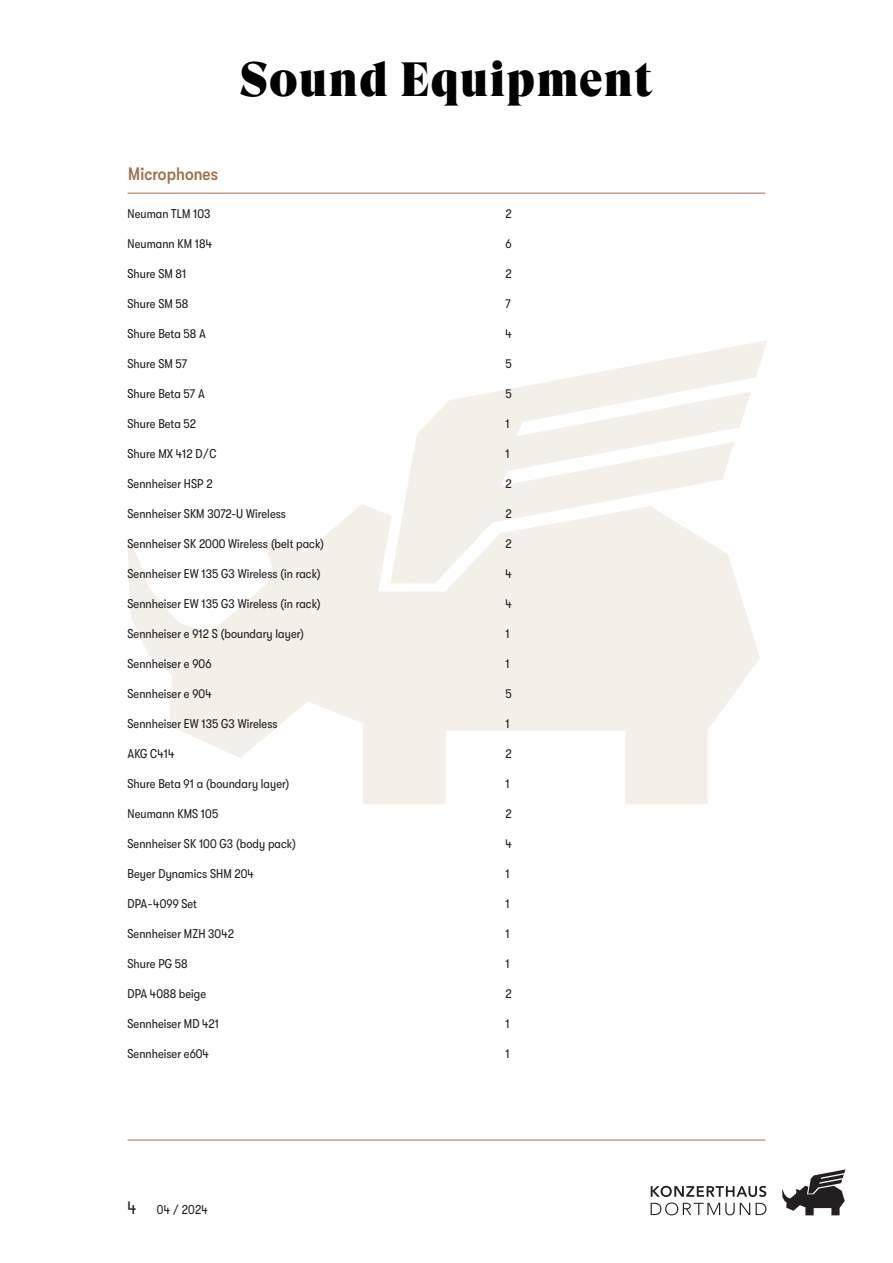
<style>
.page{position:relative;width:893px;height:1263px;background:#fff}
.page>*{position:absolute;margin:0;border:0;box-sizing:border-box;transform-origin:0 0}
.t1{font:48px "GT Super Display Super";letter-spacing:.02em;color:#000}
.t2{font:500 condensed 18px "GT Walsheim";letter-spacing:.005em;color:#a16e48}
.t3{font:condensed 12.75px "GT Walsheim";letter-spacing:.005em;color:#231f20}
.s1{font-size:18px}
</style>
<div class="page">
<svg style="left:128px;top:340px;width:639px;height:464px;fill:#f4efe9"></svg>
<hr style="left:128px;top:193px;width:637px;height:1px;background:#a16e48">
<svg style="left:782px;top:1169px;width:63px;height:46px"></svg>
<svg style="left:651px;top:1186px;width:115px;height:29px"></svg>
<hr style="left:128px;top:1140px;width:637px;height:1px;background:#a16e48">
<h1 class="t1" style="left:240px;top:54px;width:414px">Sound Equipment</h1>
<h2 class="t2" style="left:128px;top:164px;width:91px">Microphones</h2>
<p class="t3" style="left:128px;top:207px;width:84px">Neuman TLM 103</p>
<p class="t3" style="left:506px;top:207px;width:8px">2</p>
<p class="t3" style="left:128px;top:237px;width:86px">Neumann KM 184</p>
<p class="t3" style="left:506px;top:237px;width:8px">6</p>
<p class="t3" style="left:128px;top:267px;width:60px">Shure SM 81</p>
<p class="t3" style="left:506px;top:267px;width:8px">2</p>
<p class="t3" style="left:128px;top:297px;width:62px">Shure SM 58</p>
<p class="t3" style="left:506px;top:297px;width:7px">7</p>
<p class="t3" style="left:128px;top:327px;width:80px">Shure Beta 58 A</p>
<p class="t3" style="left:506px;top:327px;width:8px">4</p>
<p class="t3" style="left:128px;top:357px;width:61px">Shure SM 57</p>
<p class="t3" style="left:506px;top:357px;width:8px">5</p>
<p class="t3" style="left:128px;top:387px;width:79px">Shure Beta 57 A</p>
<p class="t3" style="left:506px;top:387px;width:8px">5</p>
<p class="t3" style="left:128px;top:417px;width:70px">Shure Beta 52</p>
<p class="t3" style="left:506px;top:417px;width:6px">1</p>
<p class="t3" style="left:128px;top:447px;width:91px">Shure MX 412 D/C</p>
<p class="t3" style="left:506px;top:447px;width:6px">1</p>
<p class="t3" style="left:128px;top:477px;width:86px">Sennheiser HSP 2</p>
<p class="t3" style="left:506px;top:477px;width:8px">2</p>
<p class="t3" style="left:128px;top:507px;width:160px">Sennheiser SKM 3072-U Wireless</p>
<p class="t3" style="left:506px;top:507px;width:8px">2</p>
<p class="t3" style="left:128px;top:537px;width:198px">Sennheiser SK 2000 Wireless (belt pack)</p>
<p class="t3" style="left:506px;top:537px;width:8px">2</p>
<p class="t3" style="left:128px;top:567px;width:195px">Sennheiser EW 135 G3 Wireless (in rack)</p>
<p class="t3" style="left:506px;top:567px;width:8px">4</p>
<p class="t3" style="left:128px;top:597px;width:195px">Sennheiser EW 135 G3 Wireless (in rack)</p>
<p class="t3" style="left:506px;top:597px;width:8px">4</p>
<p class="t3" style="left:128px;top:627px;width:178px">Sennheiser e 912 S (boundary layer)</p>
<p class="t3" style="left:506px;top:627px;width:6px">1</p>
<p class="t3" style="left:128px;top:657px;width:85px">Sennheiser e 906</p>
<p class="t3" style="left:506px;top:657px;width:6px">1</p>
<p class="t3" style="left:128px;top:687px;width:86px">Sennheiser e 904</p>
<p class="t3" style="left:506px;top:687px;width:8px">5</p>
<p class="t3" style="left:128px;top:717px;width:151px">Sennheiser EW 135 G3 Wireless</p>
<p class="t3" style="left:506px;top:717px;width:6px">1</p>
<p class="t3" style="left:128px;top:747px;width:48px">AKG C414</p>
<p class="t3" style="left:506px;top:747px;width:8px">2</p>
<p class="t3" style="left:128px;top:777px;width:164px">Shure Beta 91 a (boundary layer)</p>
<p class="t3" style="left:506px;top:777px;width:6px">1</p>
<p class="t3" style="left:128px;top:807px;width:92px">Neumann KMS 105</p>
<p class="t3" style="left:506px;top:807px;width:8px">2</p>
<p class="t3" style="left:128px;top:837px;width:170px">Sennheiser SK 100 G3 (body pack)</p>
<p class="t3" style="left:506px;top:837px;width:8px">4</p>
<p class="t3" style="left:128px;top:867px;width:128px">Beyer Dynamics SHM 204</p>
<p class="t3" style="left:506px;top:867px;width:6px">1</p>
<p class="t3" style="left:128px;top:897px;width:71px">DPA-4099 Set</p>
<p class="t3" style="left:506px;top:897px;width:6px">1</p>
<p class="t3" style="left:128px;top:927px;width:108px">Sennheiser MZH 3042</p>
<p class="t3" style="left:506px;top:927px;width:6px">1</p>
<p class="t3" style="left:128px;top:957px;width:62px">Shure PG 58</p>
<p class="t3" style="left:506px;top:957px;width:6px">1</p>
<p class="t3" style="left:128px;top:987px;width:80px">DPA 4088 beige</p>
<p class="t3" style="left:506px;top:987px;width:8px">2</p>
<p class="t3" style="left:128px;top:1017px;width:93px">Sennheiser MD 421</p>
<p class="t3" style="left:506px;top:1017px;width:6px">1</p>
<p class="t3" style="left:128px;top:1047px;width:83px">Sennheiser e604</p>
<p class="t3" style="left:506px;top:1047px;width:6px">1</p>
<p class="t3" style="left:128px;top:1203px;width:82px"><span class="s1">4</span> 04 / 2024</p>
</div>
